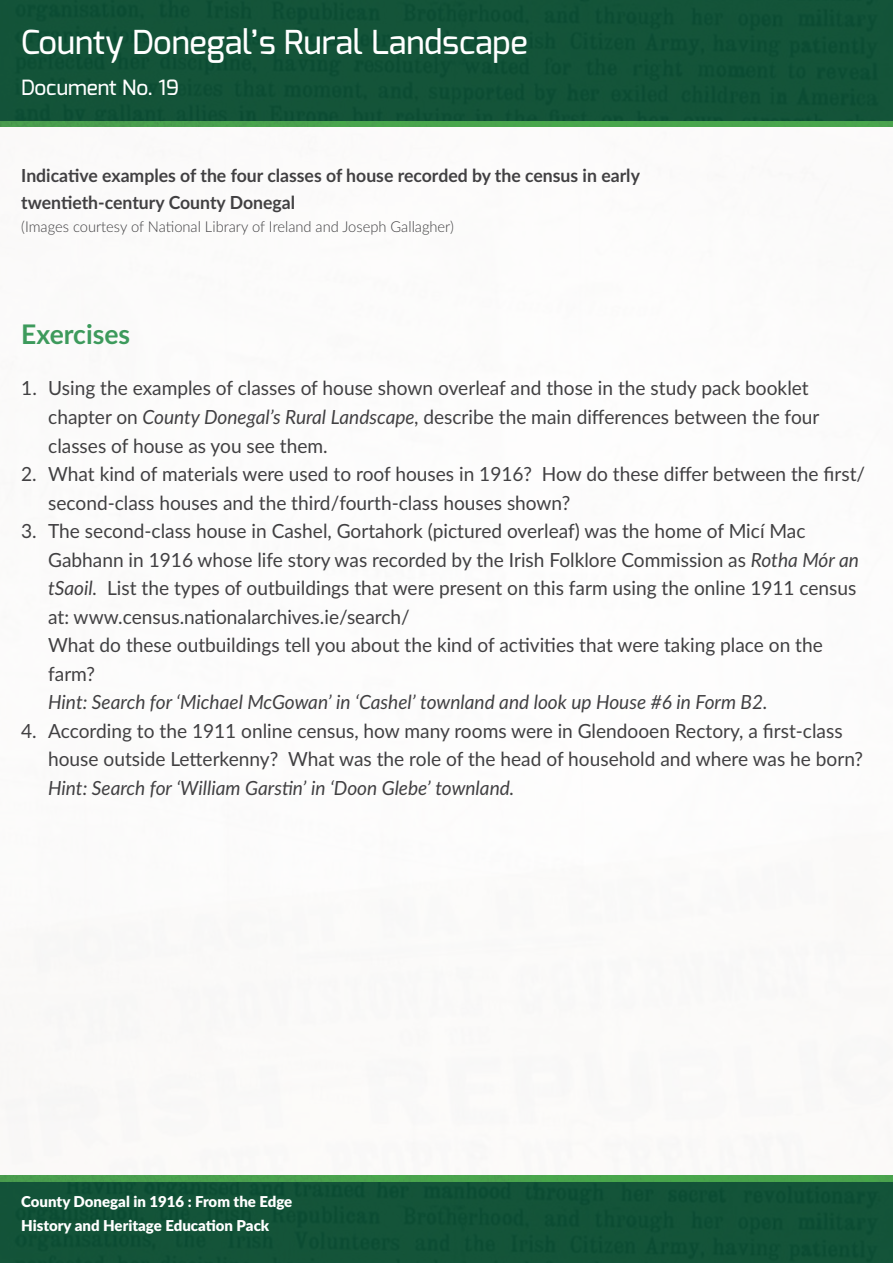
<style>
.page{position:relative;width:893px;height:1263px;background:#fff}
.page>*{position:absolute;margin:0;border:0;box-sizing:border-box;transform-origin:0 0}
.t1{font:500 33px "Exo";color:#fff}
.t2{font:700 27px "Lato";color:#3d9a5c}
.t3{font:500 21px "Exo";color:#fff}
.t4{font:19.5px/28.5px "Lato";color:#414042}
.t5{font:italic 19.5px "Lato";color:#414042}
.t6{font:700 18px/27px "Lato";color:#414042}
.t7{font:900 15px/24px "Lato";color:#fff}
.t8{font:300 15px "Lato";color:#414042}
.s1{font-style:italic}
</style>
<div class="page">
<img style="left:0;top:120px;width:893px;height:6px">
<div style="left:0;top:0;width:893px;height:120px;background:#135338"></div>
<div style="left:0;top:1176px;width:893px;height:6px;background:#49a34d"></div>
<div style="left:0;top:1182px;width:893px;height:81px;background:#135338"></div>
<h1 class="t1" style="left:21px;top:21px;width:508px">County Donegal’s Rural Landscape</h1>
<p class="t3" style="left:21px;top:74px;width:159px">Document No. 19</p>
<p class="t6" style="left:21px;top:162px;width:620px">Indicative examples of the four classes of house recorded by the census in early twentieth-century County Donegal</p>
<p class="t8" style="left:21px;top:216px;width:434px">(Images courtesy of National Library of Ireland and Joseph Gallagher)</p>
<h2 class="t2" style="left:21px;top:315px;width:110px">Exercises</h2>
<p class="t4" style="left:48px;top:373px;width:773px;text-indent:-27px">1. Using the examples of classes of house shown overleaf and those in the study pack booklet chapter on <span class="s1">County Donegal’s Rural Landscape,</span> describe the main differences between the four classes of house as you see them.</p>
<p class="t4" style="left:48px;top:459px;width:818px;text-indent:-27px">2. What kind of materials were used to roof houses in 1916? How do these differ between the first/ second-class houses and the third/fourth-class houses shown?</p>
<p class="t4" style="left:48px;top:516px;width:812px;text-indent:-27px">3. The second-class house in Cashel, Gortahork (pictured overleaf) was the home of Micí Mac Gabhann in 1916 whose life story was recorded by the Irish Folklore Commission as <span class="s1">Rotha Mór an tSaoil.</span> List the types of outbuildings that were present on this farm using the online 1911 census at: www.census.nationalarchives.ie/search/<br>What do these outbuildings tell you about the kind of activities that were taking place on the farm?</p>
<p class="t5" style="left:48px;top:688px;width:721px">Hint: Search for ‘Michael McGowan’ in ‘Cashel’ townland and look up House #6 in Form B2.</p>
<p class="t4" style="left:48px;top:715px;width:816px;text-indent:-27px">4. According to the 1911 online census, how many rooms were in Glendooen Rectory, a first-class house outside Letterkenny? What was the role of the head of household and where was he born?</p>
<p class="t5" style="left:48px;top:774px;width:468px">Hint: Search for ‘William Garstin’ in ‘Doon Glebe’ townland.</p>
<p class="t7" style="left:21px;top:1189px;width:273px">County Donegal in 1916 : From the Edge<br>History and Heritage Education Pack</p>
</div>
